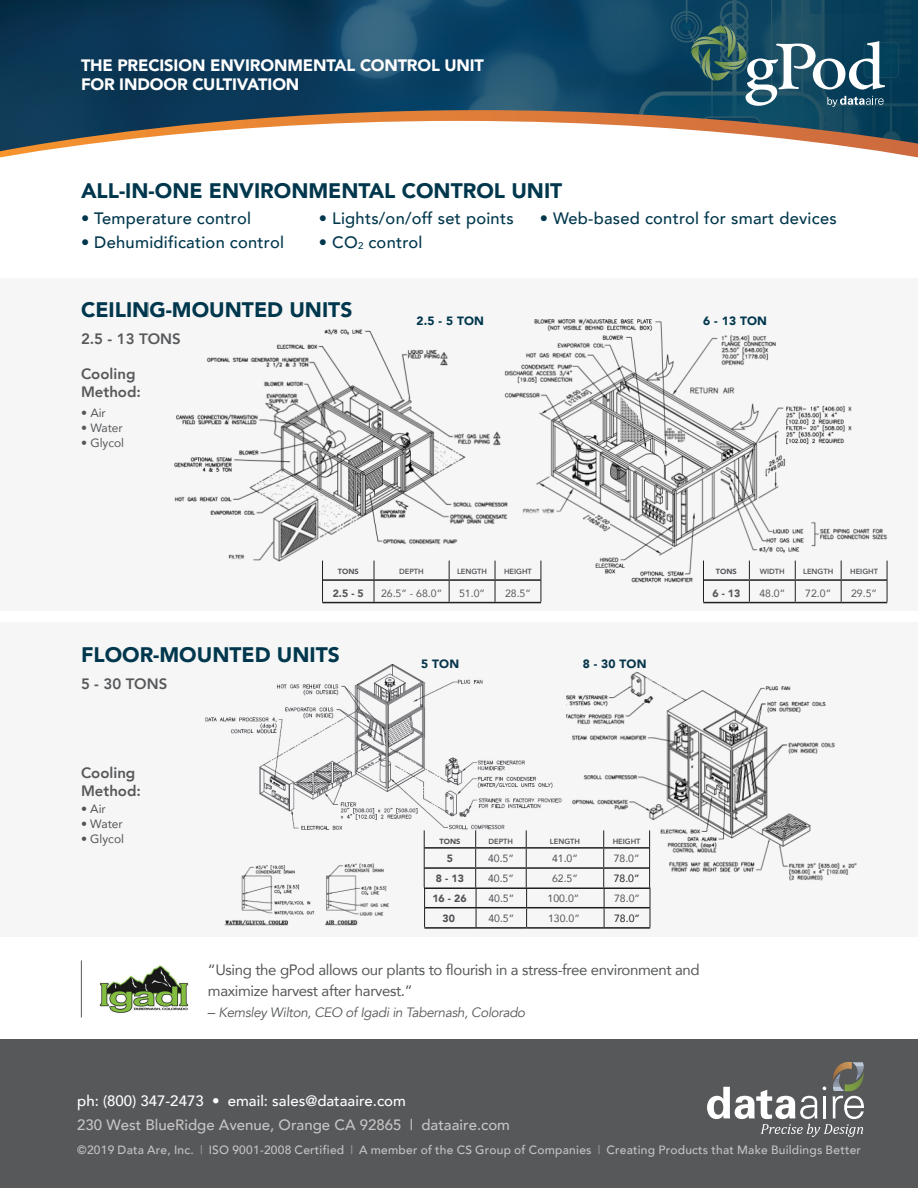
<style>
.page{position:relative;width:918px;height:1188px;background:#fff}
.page>*{position:absolute;margin:0;border:0;box-sizing:border-box;transform-origin:0 0}
.t1{font:900 21px "Avenir";color:#00374c}
.t2{font:500 16.5px "Avenir";letter-spacing:.015em;color:#00374c}
.t3{font:900 16.5px "Avenir";letter-spacing:-.01em;color:#fff}
.t4{font:15px/21px "Avenir";letter-spacing:-.025em;color:#56585a}
.t5{font:500 15px/23.4px "Avenir";color:#c6c4c5}
.t6{font:800 15px/18px "Avenir";color:#56585a}
.t7{font:italic 13.5px "Avenir";letter-spacing:-.025em;color:#56585a}
.t8{font:500 12px "Avenir";letter-spacing:.02em;color:#c6c4c5}
.t9{font:12px "Avenir";color:#555759}
.t10{font:12px "Avenir";color:#56585a}
.t11{font:900 12px "Avenir";letter-spacing:.015em;color:#00374c}
.t12{font:900 12px "Avenir";letter-spacing:.015em;color:#07374c}
.t13{font:10.5px "Avenir";color:#555759}
.t14{font:10.5px "Avenir";color:#56585a}
.t15{font:900 10.5px "Avenir";color:#555759}
.t16{font:10.5px "Avenir";color:#231f20}
.t17{font:900 10.5px "Avenir";color:#56585a}
.t18{font:800 7.5px "Avenir";color:#56585a}
.t19{font:800 7.5px "Avenir";color:#555759}
.t20{font:900 7.5px "Avenir";color:#56585a}
.t21{font:900 7.5px "Avenir";color:#555759}
.s1{font-size:9.6px}
.s2{font-style:normal;font-size:15px}
.s3{color:#fff}
.s4{color:#9b989a}
</style>
<div class="page">
<img style="left:0;top:0;width:918px;height:110px">
<svg style="left:0;top:110px;width:918px;height:11px;background:#58564f"></svg>
<svg style="left:0;top:121px;width:918px;height:37px"></svg>
<div style="left:0;top:1040px;width:918px;height:148px;background:#56585a"></div>
<div style="left:0;top:623px;width:918px;height:314px;background:#f6f6f7"></div>
<img style="left:525px;top:672px;width:332px;height:210px">
<img style="left:205px;top:664px;width:361px;height:171px">
<img style="left:224px;top:863px;width:165px;height:63px">
<hr style="left:424px;top:847px;width:52px;height:2px;background:#231f20">
<hr style="left:476px;top:847px;width:50px;height:2px;background:#231f20">
<hr style="left:526px;top:847px;width:78px;height:2px;background:#231f20">
<hr style="left:604px;top:847px;width:45px;height:2px;background:#231f20">
<hr style="left:424px;top:867px;width:52px;height:2px;background:#231f20">
<hr style="left:476px;top:867px;width:50px;height:2px;background:#231f20">
<hr style="left:526px;top:867px;width:78px;height:2px;background:#231f20">
<hr style="left:604px;top:867px;width:45px;height:2px;background:#231f20">
<hr style="left:424px;top:887px;width:52px;height:2px;background:#231f20">
<hr style="left:476px;top:887px;width:50px;height:2px;background:#231f20">
<hr style="left:526px;top:887px;width:78px;height:2px;background:#231f20">
<hr style="left:604px;top:887px;width:46px;height:2px;background:#231f20">
<hr style="left:425px;top:907px;width:51px;height:1px;background:#231f20">
<hr style="left:476px;top:907px;width:51px;height:1px;background:#231f20">
<hr style="left:527px;top:907px;width:77px;height:1px;background:#231f20">
<hr style="left:604px;top:907px;width:46px;height:1px;background:#231f20">
<hr style="left:424px;top:927px;width:52px;height:2px;background:#231f20">
<hr style="left:476px;top:927px;width:51px;height:2px;background:#231f20">
<hr style="left:527px;top:927px;width:77px;height:2px;background:#231f20">
<hr style="left:604px;top:927px;width:46px;height:2px;background:#231f20">
<svg style="left:424px;top:830px;width:1px;height:97px"></svg>
<svg style="left:475px;top:830px;width:2px;height:97px"></svg>
<svg style="left:526px;top:830px;width:1px;height:97px"></svg>
<svg style="left:603px;top:830px;width:2px;height:97px"></svg>
<svg style="left:649px;top:830px;width:2px;height:97px"></svg>
<div style="left:0;top:278px;width:918px;height:332px;background:#f6f6f7"></div>
<svg style="left:690px;top:25px;width:195px;height:82px;background:#3d6978"></svg>
<hr style="left:81px;top:960px;width:1px;height:57px;background:#56585a">
<img style="left:99px;top:965px;width:90px;height:48px">
<svg style="left:707px;top:1062px;width:157px;height:75px"></svg>
<svg style="left:449px;top:581px;width:1px;height:21px"></svg>
<svg style="left:495px;top:581px;width:1px;height:21px"></svg>
<svg style="left:322px;top:579px;width:1px;height:23px"></svg>
<svg style="left:374px;top:581px;width:1px;height:21px"></svg>
<hr style="left:374px;top:579px;width:75px;height:2px;background:#231f20">
<hr style="left:449px;top:579px;width:46px;height:2px;background:#231f20">
<hr style="left:495px;top:579px;width:46px;height:2px;background:#231f20">
<hr style="left:322px;top:602px;width:52px;height:1px;background:#231f20">
<hr style="left:323px;top:579px;width:51px;height:2px;background:#231f20">
<hr style="left:374px;top:602px;width:75px;height:1px;background:#231f20">
<hr style="left:449px;top:602px;width:46px;height:1px;background:#231f20">
<hr style="left:495px;top:602px;width:46px;height:1px;background:#231f20">
<svg style="left:541px;top:583px;width:1px;height:19px"></svg>
<svg style="left:703px;top:583px;width:1px;height:19px"></svg>
<svg style="left:749px;top:583px;width:1px;height:19px"></svg>
<svg style="left:795px;top:583px;width:1px;height:19px"></svg>
<svg style="left:841px;top:583px;width:1px;height:19px"></svg>
<hr style="left:703px;top:602px;width:46px;height:1px;background:#231f20">
<hr style="left:749px;top:602px;width:46px;height:1px;background:#231f20">
<hr style="left:795px;top:602px;width:46px;height:1px;background:#231f20">
<hr style="left:841px;top:602px;width:46px;height:1px;background:#231f20">
<svg style="left:887px;top:583px;width:1px;height:19px"></svg>
<img style="left:174px;top:329px;width:326px;height:250px">
<img style="left:500px;top:318px;width:388px;height:265px">
<p class="t3" style="left:81px;top:51px;width:405px">THE PRECISION ENVIRONMENTAL CONTROL UNIT</p>
<p class="t3" style="left:81px;top:70px;width:220px">FOR INDOOR CULTIVATION</p>
<p class="t1" style="left:81px;top:173px;width:483px">ALL-IN-ONE ENVIRONMENTAL CONTROL UNIT</p>
<p class="t2" style="left:81px;top:204px;width:172px">• Temperature control</p>
<p class="t2" style="left:81px;top:228px;width:205px">• Dehumidification control</p>
<p class="t2" style="left:319px;top:204px;width:196px">• Lights/on/off set points</p>
<p class="t2" style="left:540px;top:204px;width:298px">• Web-based control for smart devices</p>
<p class="t2" style="left:319px;top:228px;width:105px">• CO<span class="s1">2</span> control</p>
<p class="t1" style="left:81px;top:292px;width:273px">CEILING-MOUNTED UNITS</p>
<p class="t6" style="left:81px;top:330px;width:101px">2.5 - 13 TONS</p>
<p class="t6" style="left:81px;top:365px;width:61px">Cooling<br>Method:</p>
<p class="t10" style="left:81px;top:404px;width:26px">• Air</p>
<p class="t10" style="left:81px;top:419px;width:43px">• Water</p>
<p class="t10" style="left:81px;top:434px;width:45px">• Glycol</p>
<p class="t11" style="left:417px;top:310px;width:69px">2.5 - 5 TON</p>
<p class="t11" style="left:703px;top:310px;width:65px">6 - 13 TON</p>
<p class="t20" style="left:338px;top:565px;width:22px">TONS</p>
<p class="t18" style="left:399px;top:566px;width:26px">DEPTH</p>
<p class="t18" style="left:457px;top:566px;width:32px">LENGTH</p>
<p class="t18" style="left:504px;top:566px;width:29px">HEIGHT</p>
<p class="t17" style="left:333px;top:584px;width:33px">2.5 - 5</p>
<p class="t14" style="left:381px;top:584px;width:63px">26.5” - 68.0”</p>
<p class="t14" style="left:459px;top:584px;width:27px">51.0”</p>
<p class="t14" style="left:505px;top:584px;width:27px">28.5”</p>
<p class="t1" style="left:81px;top:636px;width:260px">FLOOR-MOUNTED UNITS</p>
<p class="t6" style="left:81px;top:674px;width:88px">5 - 30 TONS</p>
<p class="t12" style="left:421px;top:654px;width:40px">5 TON</p>
<p class="t12" style="left:583px;top:654px;width:65px">8 - 30 TON</p>
<p class="t20" style="left:716px;top:565px;width:22px">TONS</p>
<p class="t18" style="left:760px;top:566px;width:26px">WIDTH</p>
<p class="t18" style="left:803px;top:566px;width:32px">LENGTH</p>
<p class="t18" style="left:850px;top:566px;width:29px">HEIGHT</p>
<p class="t17" style="left:712px;top:584px;width:29px">6 - 13</p>
<p class="t14" style="left:759px;top:584px;width:27px">48.0”</p>
<p class="t14" style="left:805px;top:584px;width:27px">72.0”</p>
<p class="t14" style="left:851px;top:584px;width:27px">29.5”</p>
<p class="t6" style="left:81px;top:763px;width:61px">Cooling<br>Method:</p>
<p class="t9" style="left:81px;top:799px;width:26px">• Air</p>
<p class="t9" style="left:81px;top:814px;width:43px">• Water</p>
<p class="t9" style="left:81px;top:829px;width:45px">• Glycol</p>
<p class="t21" style="left:439px;top:835px;width:22px">TONS</p>
<p class="t19" style="left:488px;top:835px;width:26px">DEPTH</p>
<p class="t19" style="left:550px;top:835px;width:32px">LENGTH</p>
<p class="t19" style="left:613px;top:835px;width:29px">HEIGHT</p>
<p class="t15" style="left:447px;top:849px;width:8px">5</p>
<p class="t13" style="left:488px;top:850px;width:27px">40.5”</p>
<p class="t13" style="left:552px;top:850px;width:27px">41.0”</p>
<p class="t13" style="left:614px;top:850px;width:27px">78.0”</p>
<p class="t15" style="left:436px;top:870px;width:29px">8 - 13</p>
<p class="t13" style="left:488px;top:870px;width:27px">40.5”</p>
<p class="t13" style="left:552px;top:870px;width:27px">62.5”</p>
<p class="t16" style="left:614px;top:870px;width:27px">78.0”</p>
<p class="t15" style="left:432px;top:889px;width:36px">16 - 26</p>
<p class="t13" style="left:488px;top:890px;width:27px">40.5”</p>
<p class="t13" style="left:548px;top:890px;width:33px">100.0”</p>
<p class="t13" style="left:614px;top:890px;width:27px">78.0”</p>
<p class="t15" style="left:443px;top:910px;width:14px">30</p>
<p class="t13" style="left:488px;top:910px;width:27px">40.5”</p>
<p class="t13" style="left:548px;top:910px;width:33px">130.0”</p>
<p class="t16" style="left:614px;top:910px;width:27px">78.0”</p>
<p class="t4" style="left:208px;top:959px;width:493px">“Using the gPod allows our plants to flourish in a stress-free environment and maximize harvest after harvest.”</p>
<p class="t7" style="left:208px;top:1005px;width:319px"><span class="s2">–</span> Kemsley Wilton, CEO of Igadi in Tabernash, Colorado</p>
<p class="t5" style="left:77px;top:1089px;width:434px"><span class="s3">ph: (800) 347-2473 • email: sales@dataaire.com<br></span>230 West BlueRidge Avenue, Orange CA 92865 | dataaire.com</p>
<p class="t8" style="left:77px;top:1140px;width:785px">©2019 Data Are, Inc. <span class="s4">|</span> ISO 9001-2008 Certified <span class="s4">|</span> A member of the CS Group of Companies <span class="s4">|</span> Creating Products that Make Buildings Better</p>
</div>
